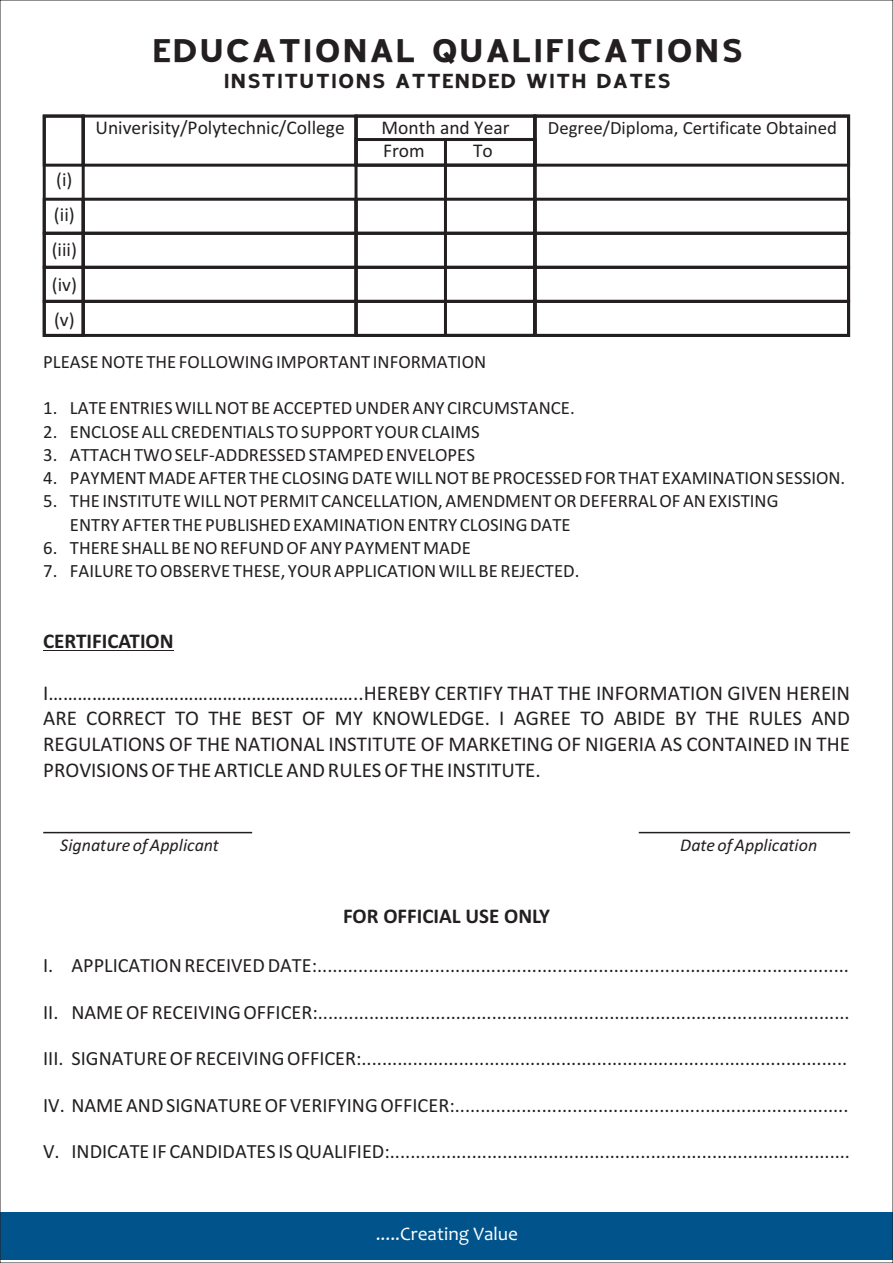
<style>
.page{position:relative;width:893px;height:1263px;background:#fff}
.page>*{position:absolute;margin:0;border:0;box-sizing:border-box;transform-origin:0 0}
.t1{font:700 40.05px "Blue Highway";color:#231f20}
.t2{font:700 24.75px "Blue Highway";color:#231f20}
.t3{font:21px/25.7px "Calibri";color:#231f20;text-align:justify}
.t4{font:700 21px "Calibri";color:#231f20}
.t5{font:20.25px "Calibri";color:#231f20}
.t6{font:19.5px/35px "Calibri";color:#231f20}
.t7{font:19.2px "Candara";color:#fff}
.t8{font:18.75px/23.2px "Calibri";color:#231f20}
.t9{font:italic 18px "Calibri";color:#231f20}
</style>
<div class="page">
<div style="left:43px;top:115px;width:42px;height:222px;border:3px solid #231f20"></div>
<div style="left:0;top:1212px;width:893px;height:47px;background:#01538c"></div>
<hr style="left:43px;top:650px;width:131px;height:1px;background:#231f20">
<hr style="left:43px;top:832px;width:209px;height:1px;background:#231f20">
<hr style="left:639px;top:832px;width:211px;height:1px;background:#231f20">
<div style="left:43px;top:115px;width:42px;height:52px;border:3px solid #231f20"></div>
<div style="left:82px;top:115px;width:276px;height:52px;border:3px solid #231f20"></div>
<div style="left:355px;top:115px;width:181px;height:52px;border:3px solid #231f20"></div>
<div style="left:533px;top:115px;width:317px;height:52px;border:3px solid #231f20"></div>
<div style="left:43px;top:198px;width:42px;height:37px;border:3px solid #231f20"></div>
<div style="left:82px;top:198px;width:276px;height:37px;border:3px solid #231f20"></div>
<div style="left:355px;top:198px;width:181px;height:37px;border:3px solid #231f20"></div>
<div style="left:533px;top:198px;width:317px;height:37px;border:3px solid #231f20"></div>
<div style="left:43px;top:232px;width:42px;height:37px;border:3px solid #231f20"></div>
<div style="left:82px;top:232px;width:276px;height:37px;border:3px solid #231f20"></div>
<div style="left:355px;top:232px;width:181px;height:37px;border:3px solid #231f20"></div>
<div style="left:533px;top:232px;width:317px;height:37px;border:3px solid #231f20"></div>
<div style="left:43px;top:266px;width:42px;height:37px;border:3px solid #231f20"></div>
<div style="left:82px;top:266px;width:276px;height:37px;border:3px solid #231f20"></div>
<div style="left:355px;top:266px;width:181px;height:37px;border:3px solid #231f20"></div>
<div style="left:533px;top:266px;width:317px;height:37px;border:3px solid #231f20"></div>
<div style="left:43px;top:300px;width:42px;height:37px;border:3px solid #231f20"></div>
<div style="left:82px;top:300px;width:276px;height:37px;border:3px solid #231f20"></div>
<div style="left:355px;top:300px;width:181px;height:37px;border:3px solid #231f20"></div>
<div style="left:533px;top:300px;width:317px;height:37px;border:3px solid #231f20"></div>
<div style="left:355px;top:138px;width:181px;height:29px;border:3px solid #231f20"></div>
<div style="left:444px;top:138px;width:92px;height:199px;border:3px solid #231f20"></div>
<h1 class="t1" style="left:151px;top:30px;width:593px">EDUCATIONAL QUALIFICATIONS</h1>
<p class="t2" style="left:223px;top:68px;width:449px">INSTITUTIONS ATTENDED WITH DATES</p>
<p class="t6" style="left:52px;top:164px;width:27px">(i) (ii) (iii) (iv) (v)</p>
<p class="t6" style="left:96px;top:112px;width:251px">Univerisity/Polytechnic/College</p>
<p class="t6" style="left:382px;top:112px;width:129px">Month and Year</p>
<p class="t8" style="left:548px;top:118px;width:291px">Degree/Diploma, Certificate Obtained</p>
<p class="t6" style="left:383px;top:135px;width:43px">From</p>
<p class="t6" style="left:473px;top:135px;width:21px">To</p>
<p class="t8" style="left:43px;top:352px;width:444px">PLEASE NOTE THE FOLLOWING IMPORTANT INFORMATION</p>
<p class="t8" style="left:43px;top:398px;width:533px">1. LATE ENTRIES WILL NOT BE ACCEPTED UNDER ANY CIRCUMSTANCE.</p>
<p class="t8" style="left:43px;top:421px;width:438px">2. ENCLOSE ALL CREDENTIALS TO SUPPORT YOUR CLAIMS</p>
<p class="t8" style="left:43px;top:444px;width:433px">3. ATTACH TWO SELF-ADDRESSED STAMPED ENVELOPES</p>
<p class="t8" style="left:43px;top:468px;width:804px">4. PAYMENT MADE AFTER THE CLOSING DATE WILL NOT BE PROCESSED FOR THAT EXAMINATION SESSION.</p>
<p class="t8" style="left:70px;top:491px;width:710px;text-indent:-27px">5. THE INSTITUTE WILL NOT PERMIT CANCELLATION, AMENDMENT OR DEFERRAL OF AN EXISTING<br>ENTRY AFTER THE PUBLISHED EXAMINATION ENTRY CLOSING DATE</p>
<p class="t8" style="left:43px;top:537px;width:429px">6. THERE SHALL BE NO REFUND OF ANY PAYMENT MADE</p>
<p class="t8" style="left:43px;top:561px;width:538px">7. FAILURE TO OBSERVE THESE, YOUR APPLICATION WILL BE REJECTED.</p>
<p class="t4" style="left:43px;top:633px;width:132px">CERTIFICATION</p>
<p class="t3" style="left:43px;top:682px;width:808px">I………………………………………………………..HEREBY CERTIFY THAT THE INFORMATION GIVEN HEREIN ARE CORRECT TO THE BEST OF MY KNOWLEDGE. I AGREE TO ABIDE BY THE RULES AND REGULATIONS OF THE NATIONAL INSTITUTE OF MARKETING OF NIGERIA AS CONTAINED IN THE PROVISIONS OF THE ARTICLE AND RULES OF THE INSTITUTE.</p>
<p class="t9" style="left:60px;top:837px;width:160px">Signature of Applicant</p>
<p class="t9" style="left:680px;top:837px;width:138px">Date of Application</p>
<p class="t4" style="left:343px;top:907px;width:209px">FOR OFFICIAL USE ONLY</p>
<p class="t5" style="left:43px;top:957px;width:807px">I. APPLICATION RECEIVED DATE:........................................................................................................</p>
<p class="t5" style="left:43px;top:1003px;width:808px">II. NAME OF RECEIVING OFFICER:........................................................................................................</p>
<p class="t5" style="left:43px;top:1050px;width:806px">III. SIGNATURE OF RECEIVING OFFICER:...............................................................................................</p>
<p class="t5" style="left:43px;top:1096px;width:807px">IV. NAME AND SIGNATURE OF VERIFYING OFFICER:.............................................................................</p>
<p class="t5" style="left:43px;top:1143px;width:808px">V. INDICATE IF CANDIDATES IS QUALIFIED:..........................................................................................</p>
<p class="t7" style="left:376px;top:1226px;width:144px">.....Creating Value</p>
</div>
